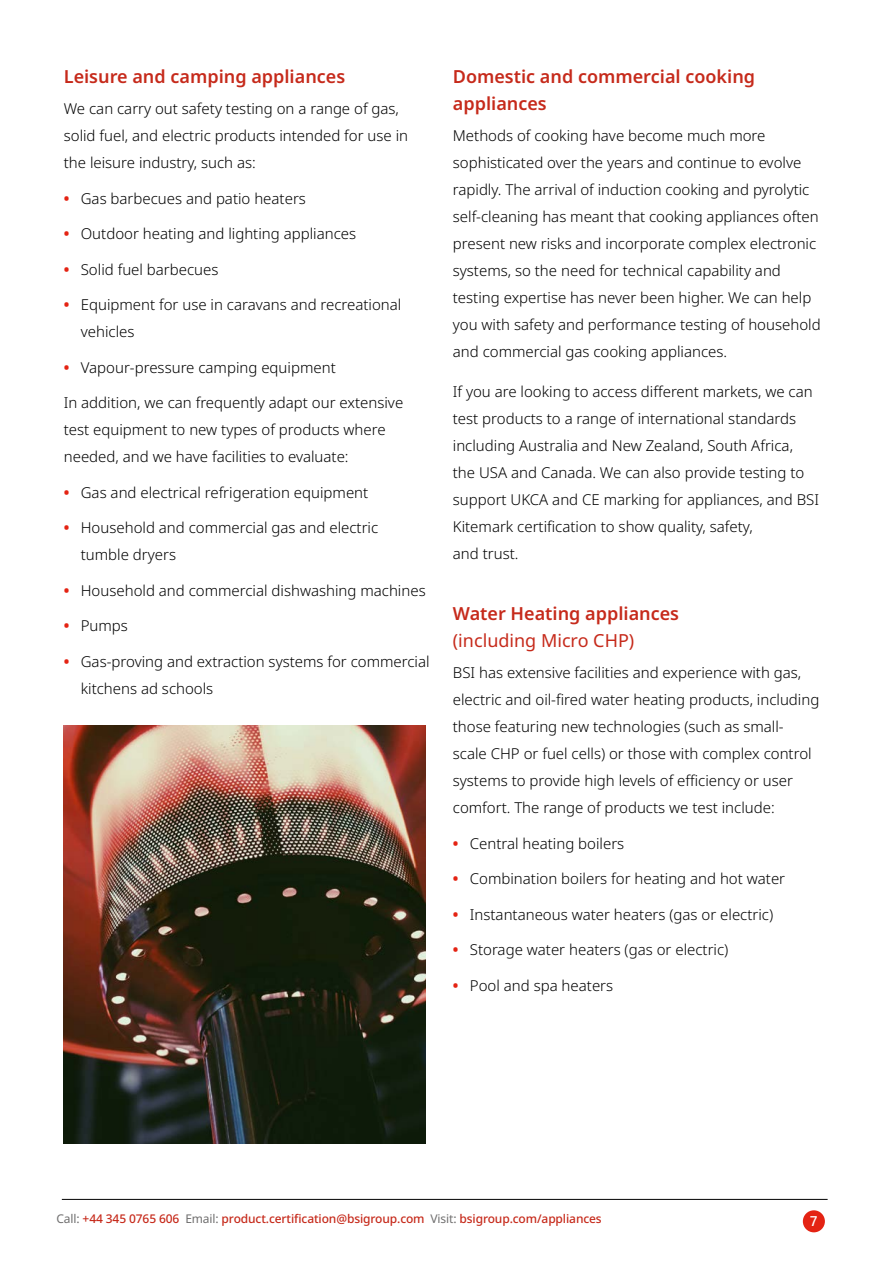
<style>
.page{position:relative;width:893px;height:1263px;background:#fff}
.page>*{position:absolute;margin:0;border:0;box-sizing:border-box;transform-origin:0 0}
.t1{font:600 18px/27px "Noto Sans";color:#c62a1b}
.t2{font:18px "Noto Sans";color:#c62a1b}
.t3{font:500 15.3px "BSI Gesta";color:#fff}
.t4{font:300 15px/27px "Noto Sans";color:#000}
.t5{font:500 12px "Noto Sans";letter-spacing:-.01em;color:#c62a1b}
.s1{font-weight:700;color:#e42313}
.s2{font-weight:400;color:#706f6f}
</style>
<div class="page">
<img style="left:64px;top:725px;width:361px;height:419px">
<hr style="left:62px;top:1199px;width:766px;height:1px;background:#000">
<div style="left:803px;top:1210px;width:22px;height:22px;background:#e42313;border-radius:50%"></div>
<p class="t1" style="left:64px;top:63px;width:283px">Leisure and camping appliances</p>
<p class="t4" style="left:64px;top:96px;width:346px">We can carry out safety testing on a range of gas, solid fuel, and electric products intended for use in the leisure industry, such as:</p>
<p class="t4" style="left:64px;top:185px;width:244px"><span class="s1">•</span> Gas barbecues and patio heaters</p>
<p class="t4" style="left:64px;top:221px;width:294px"><span class="s1">•</span> Outdoor heating and lighting appliances</p>
<p class="t4" style="left:64px;top:256px;width:156px"><span class="s1">•</span> Solid fuel barbecues</p>
<p class="t4" style="left:81px;top:292px;width:322px;text-indent:-17px"><span class="s1">•</span> Equipment for use in caravans and recreational vehicles</p>
<p class="t4" style="left:64px;top:354px;width:273px"><span class="s1">•</span> Vapour-pressure camping equipment</p>
<p class="t4" style="left:64px;top:390px;width:341px">In addition, we can frequently adapt our extensive test equipment to new types of products where needed, and we have facilities to evaluate:</p>
<p class="t4" style="left:64px;top:479px;width:306px"><span class="s1">•</span> Gas and electrical refrigeration equipment</p>
<p class="t4" style="left:81px;top:515px;width:299px;text-indent:-17px"><span class="s1">•</span> Household and commercial gas and electric tumble dryers</p>
<p class="t4" style="left:64px;top:577px;width:363px"><span class="s1">•</span> Household and commercial dishwashing machines</p>
<p class="t4" style="left:64px;top:613px;width:66px"><span class="s1">•</span> Pumps</p>
<p class="t4" style="left:81px;top:648px;width:350px;text-indent:-17px"><span class="s1">•</span> Gas-proving and extraction systems for commercial kitchens ad schools</p>
<p class="t1" style="left:453px;top:63px;width:304px">Domestic and commercial cooking appliances</p>
<p class="t4" style="left:453px;top:123px;width:369px">Methods of cooking have become much more sophisticated over the years and continue to evolve rapidly. The arrival of induction cooking and pyrolytic self-cleaning has meant that cooking appliances often present new risks and incorporate complex electronic systems, so the need for technical capability and testing expertise has never been higher. We can help you with safety and performance testing of household and commercial gas cooking appliances.</p>
<p class="t4" style="left:453px;top:378px;width:368px">If you are looking to access different markets, we can test products to a range of international standards including Australia and New Zealand, South Africa, the USA and Canada. We can also provide testing to support UKCA and CE marking for appliances, and BSI Kitemark certification to show quality, safety,<br>and trust.</p>
<p class="t1" style="left:453px;top:600px;width:228px">Water Heating appliances</p>
<p class="t2" style="left:453px;top:630px;width:183px">(including Micro CHP)</p>
<p class="t4" style="left:453px;top:660px;width:368px">BSI has extensive facilities and experience with gas, electric and oil-fired water heating products, including those featuring new technologies (such as small&shy;scale CHP or fuel cells) or those with complex control systems to provide high levels of efficiency or user comfort. The range of products we test include:</p>
<p class="t4" style="left:453px;top:830px;width:173px"><span class="s1">•</span> Central heating boilers</p>
<p class="t4" style="left:453px;top:866px;width:334px"><span class="s1">•</span> Combination boilers for heating and hot water</p>
<p class="t4" style="left:453px;top:901px;width:322px"><span class="s1">•</span> Instantaneous water heaters (gas or electric)</p>
<p class="t4" style="left:453px;top:937px;width:277px"><span class="s1">•</span> Storage water heaters (gas or electric)</p>
<p class="t4" style="left:453px;top:972px;width:162px"><span class="s1">•</span> Pool and spa heaters</p>
<p class="t5" style="left:57px;top:1212px;width:547px"><span class="s2">Call:</span> +44 345 0765 606 <span class="s2">Email:</span> product.certification@bsigroup.com <span class="s2">Visit:</span> bsigroup.com/appliances</p>
<p class="t3" style="left:810px;top:1213px;width:9px">7</p>
</div>
